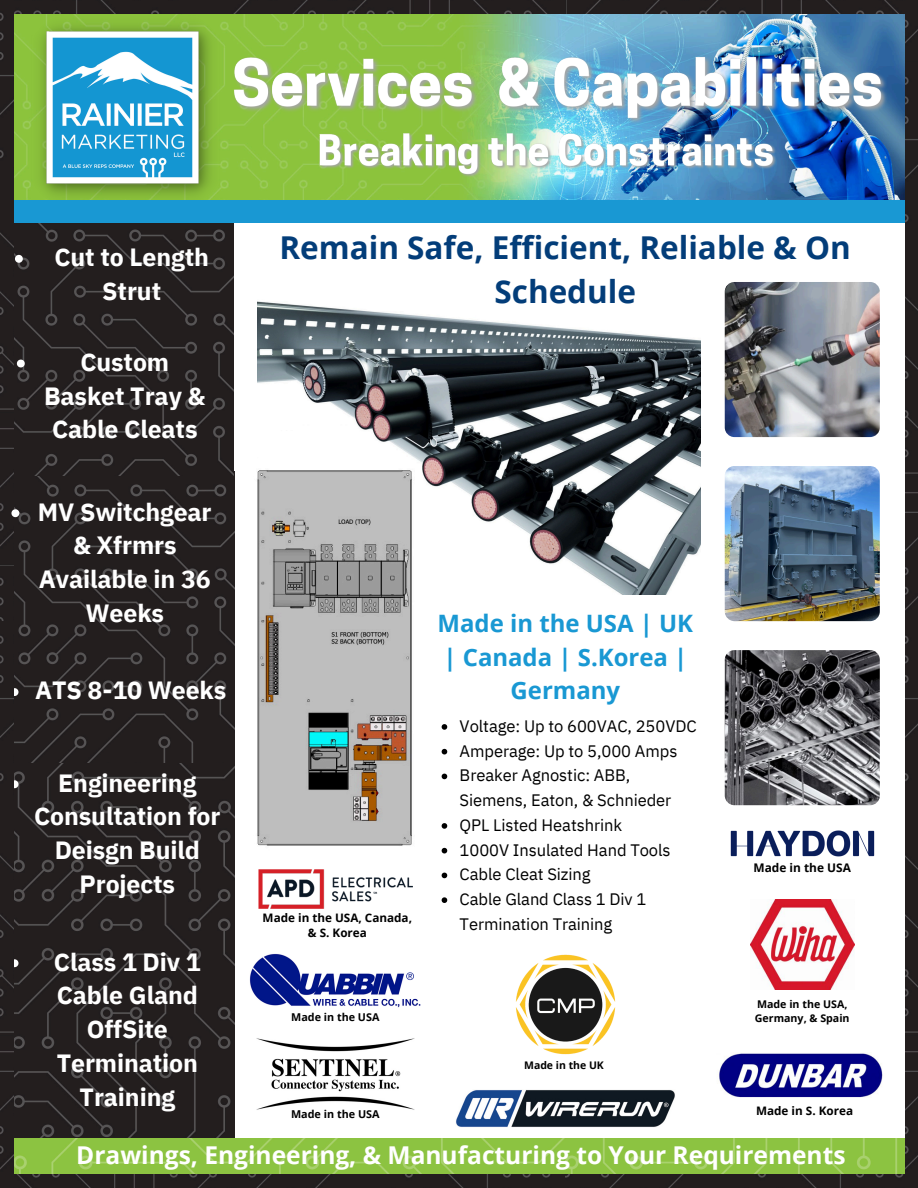
<style>
.page{position:relative;width:918px;height:1188px;background:#fff}
.page>*{position:absolute;margin:0;border:0;box-sizing:border-box;transform-origin:0 0}
.t1{font:700 31.5px/43.8px "Open Sans";color:#033d79;text-align:center}
.t2{font:700 24.9px/33.8px "IBM Plex Sans";letter-spacing:-.005em;color:#fff;text-align:center}
.t3{font:700 24.6px "Open Sans";color:#fff}
.t4{font:700 24px/33.3px "Open Sans";color:#1998d3;text-align:center}
.t5{font:16.5px/24.8px "IBM Plex Sans";letter-spacing:-.005em;color:#000}
.t6{font:700 11.85px "Open Sans";color:#000}
.t7{font:700 11.7px/15.6px "Open Sans";color:#000;text-align:center}
.t8{font:700 10.8px "Open Sans";color:#000}
.t9{font:700 10.65px/14.1px "Open Sans";color:#000}
.t10{font:700 10.5px "Open Sans";color:#000}
</style>
<div class="page">
<img style="left:14px;top:13px;width:891px;height:187px">
<img style="left:14px;top:763px;width:220px;height:375px">
<img style="left:0;top:566px;width:4px;height:55px">
<img style="left:905px;top:13px;width:13px;height:608px">
<img style="left:567px;top:0;width:351px;height:13px">
<img style="left:14px;top:0;width:553px;height:13px">
<div style="left:415px;top:200px;width:503px;height:23px;background:#1998d3"></div>
<img style="left:31px;top:13px;width:188px;height:187px">
<img style="left:4px;top:475px;width:230px;height:288px">
<img style="left:14px;top:223px;width:220px;height:252px">
<div style="left:0;top:200px;width:500px;height:23px;background:#1998d3"></div>
<img style="left:719px;top:1053px;width:164px;height:45px">
<img style="left:905px;top:621px;width:13px;height:517px">
<img style="left:0;top:0;width:14px;height:566px">
<img style="left:14px;top:1138px;width:904px;height:37px">
<img style="left:456px;top:1090px;width:219px;height:37px">
<img style="left:725px;top:282px;width:155px;height:155px;border-radius:10px">
<img style="left:725px;top:466px;width:155px;height:155px;border-radius:10px">
<img style="left:725px;top:650px;width:155px;height:155px;border-radius:10px">
<img style="left:258px;top:301px;width:442px;height:294px">
<img style="left:730px;top:830px;width:145px;height:27px">
<img style="left:515px;top:954px;width:101px;height:101px">
<img style="left:256px;top:1038px;width:159px;height:72px">
<img style="left:257px;top:464px;width:165px;height:382px">
<svg style="left:14px;top:959px;width:4px;height:8px"></svg>
<svg style="left:15px;top:255px;width:8px;height:8px"></svg>
<svg style="left:11px;top:509px;width:8px;height:8px"></svg>
<svg style="left:14px;top:780px;width:4px;height:8px"></svg>
<svg style="left:14px;top:688px;width:4px;height:8px"></svg>
<svg style="left:17px;top:360px;width:8px;height:7px"></svg>
<img style="left:0;top:621px;width:14px;height:554px">
<div style="left:564px;top:1175px;width:354px;height:13px;background:#231e1e"></div>
<div style="left:0;top:1175px;width:564px;height:13px;background:#231e1e"></div>
<img style="left:751px;top:900px;width:103px;height:89px">
<img style="left:228px;top:53px;width:668px;height:76px">
<img style="left:315px;top:128px;width:467px;height:53px">
<img style="left:258px;top:869px;width:154px;height:40px">
<svg style="left:442px;top:724px;width:5px;height:6px"></svg>
<svg style="left:442px;top:749px;width:5px;height:5px"></svg>
<svg style="left:442px;top:774px;width:5px;height:5px"></svg>
<svg style="left:442px;top:823px;width:5px;height:6px"></svg>
<svg style="left:442px;top:848px;width:5px;height:5px"></svg>
<svg style="left:442px;top:873px;width:5px;height:5px"></svg>
<svg style="left:442px;top:897px;width:5px;height:6px"></svg>
<img style="left:250px;top:954px;width:171px;height:54px">
<p class="t2" style="left:54px;top:240px;width:156px">Cut to Length<br>Strut</p>
<p class="t2" style="left:44px;top:345px;width:163px">Custom<br>Basket Tray &amp;<br>Cable Cleats</p>
<p class="t2" style="left:38px;top:494px;width:175px">MV Switchgear &amp; Xfrmrs<br>Available in 36<br>Weeks</p>
<p class="t2" style="left:35px;top:673px;width:193px">ATS 8-10 Weeks</p>
<p class="t2" style="left:34px;top:765px;width:188px">Engineering<br>Consultation for<br>Deisgn Build<br>Projects</p>
<p class="t1" style="left:280px;top:225px;width:573px">Remain Safe, Efficient, Reliable &amp; On<br>Schedule</p>
<p class="t7" style="left:263px;top:910px;width:151px">Made in the USA, Canada, &amp; S. Korea</p>
<p class="t4" style="left:438px;top:606px;width:257px">Made in the USA | UK | Canada | S.Korea |<br>Germany</p>
<p class="t5" style="left:460px;top:713px;width:238px">Voltage: Up to 600VAC, 250VDC</p>
<h4 class="t5" style="left:460px;top:738px;width:219px">Amperage: Up to 5,000 Amps</h4>
<p class="t5" style="left:460px;top:763px;width:213px">Breaker Agnostic: ABB,<br>Siemens, Eaton, &amp; Schnieder</p>
<p class="t5" style="left:460px;top:812px;width:164px">QPL Listed Heatshrink</p>
<p class="t5" style="left:460px;top:837px;width:212px">1000V Insulated Hand Tools</p>
<p class="t5" style="left:460px;top:862px;width:132px">Cable Cleat Sizing</p>
<p class="t5" style="left:460px;top:887px;width:188px">Cable Gland Class 1 Div 1<br>Termination Training</p>
<p class="t6" style="left:754px;top:860px;width:99px">Made in the USA</p>
<h3 class="t2" style="left:54px;top:944px;width:148px">Class 1 Div 1<br>Cable Gland<br>OffSite<br>Termination<br>Training</h3>
<p class="t9" style="left:755px;top:997px;width:96px">Made in the USA,<br>Germany, &amp; Spain</p>
<p class="t8" style="left:291px;top:1010px;width:90px">Made in the USA</p>
<p class="t10" style="left:524px;top:1058px;width:81px">Made in the UK</p>
<p class="t7" style="left:756px;top:1103px;width:99px">Made in S. Korea</p>
<p class="t3" style="left:76px;top:1138px;width:771px">Drawings, Engineering, &amp; Manufacturing to Your Requirements</p>
<p class="t8" style="left:291px;top:1107px;width:90px">Made in the USA</p>
</div>
